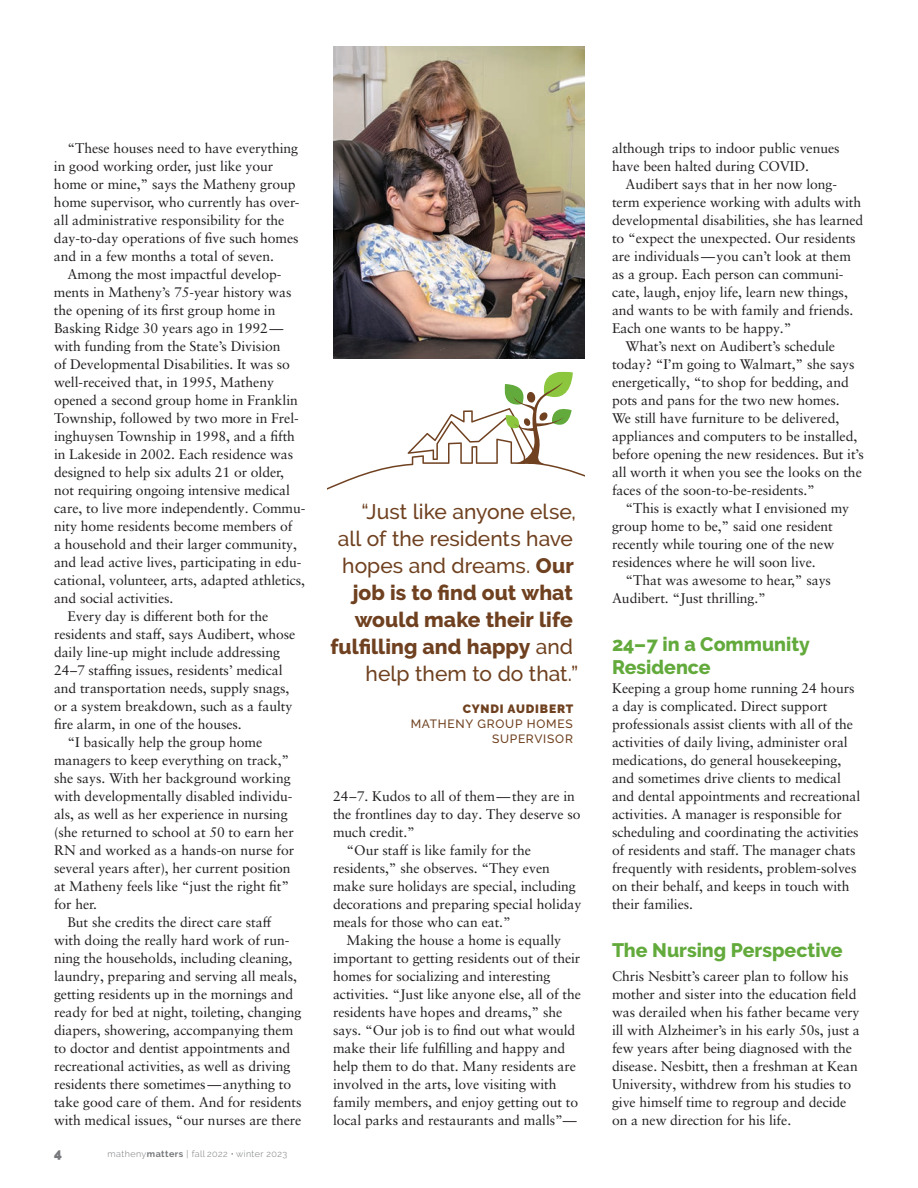
<style>
.page{position:relative;width:918px;height:1188px;background:#fff}
.page>*{position:absolute;margin:0;border:0;box-sizing:border-box;transform-origin:0 0}
.pull_quote{font:500 21px/27px "Raleway";color:#6f4120;text-align:right}
.subhead-features{font:800 19.5px/22.5px "Raleway";color:#63aa3c}
.body_text-serif{font:13.95px/18px "Sabon LT Pro";letter-spacing:-.005em;color:#231f20}
.t1{font:900 13.5px "Raleway";color:#76787b}
.pull_quote-attributi{font:500 12px/15px "Raleway";letter-spacing:.065em;color:#6f4120;text-align:right}
.pull_quote-attributi-2{font:900 12px "Raleway";letter-spacing:.07em;color:#6f4120}
.t2{font:300 9px "Raleway";letter-spacing:.05em;color:#76787b}
.s1{font-weight:700}
.s2{font-weight:800}
</style>
<div class="page">
<img style="left:333px;top:46px;width:252px;height:313px">
<svg style="left:327px;top:371px;width:258px;height:119px"></svg>
<p class="body_text-serif" style="left:54px;top:139px;width:247px;text-indent:14px">“These houses need to have everything in good working order, just like your home or mine,” says the Matheny group home supervisor, who currently has over&shy;all administrative responsibility for the day-to-day operations of five such homes and in a few months a total of seven.</p>
<p class="body_text-serif" style="left:54px;top:265px;width:253px;text-indent:14px">Among the most impactful develop&shy;ments in Matheny’s 75-year history was the opening of its first group home in Basking Ridge 30 years ago in 1992— with funding from the State’s Division<br>of Developmental Disabilities. It was so well-received that, in 1995, Matheny opened a second group home in Franklin Township, followed by two more in Frel&shy;inghuysen Township in 1998, and a fifth in Lakeside in 2002. Each residence was designed to help six adults 21 or older, not requiring ongoing intensive medical care, to live more independently. Commu&shy;nity home residents become members of<br>a household and their larger community, and lead active lives, participating in edu&shy;cational, volunteer, arts, adapted athletics, and social activities.</p>
<p class="body_text-serif" style="left:54px;top:607px;width:243px;text-indent:14px">Every day is different both for the residents and staff, says Audibert, whose daily line-up might include addressing 24–7 staffing issues, residents’ medical and transportation needs, supply snags, or a system breakdown, such as a faulty fire alarm, in one of the houses.</p>
<p class="body_text-serif" style="left:54px;top:733px;width:242px;text-indent:14px">“I basically help the group home managers to keep everything on track,” she says. With her background working with developmentally disabled individu&shy;als, as well as her experience in nursing (she returned to school at 50 to earn her RN and worked as a hands-on nurse for several years after), her current position at Matheny feels like “just the right fit” for her.</p>
<p class="body_text-serif" style="left:54px;top:913px;width:249px;text-indent:14px">But she credits the direct care staff with doing the really hard work of run&shy;ning the households, including cleaning, laundry, preparing and serving all meals, getting residents up in the mornings and ready for bed at night, toileting, changing diapers, showering, accompanying them to doctor and dentist appointments and recreational activities, as well as driving residents there sometimes—anything to take good care of them. And for residents with medical issues, “our nurses are there</p>
<p class="t1" style="left:54px;top:1146px;width:9px">4</p>
<p class="t2" style="left:107px;top:1148px;width:181px">matheny<span class="s1">matters</span> | fall 2022 • winter 2023</p>
<p class="pull_quote" style="left:331px;top:498px;width:249px">“Just like anyone else,<br>all of the residents have hopes and dreams. <span class="s2">Our job is to find out what would make their life fulfilling and happy</span> and help them to do that.”</p>
<p class="pull_quote-attributi-2" style="left:463px;top:702px;width:112px">CYNDI AUDIBERT</p>
<p class="pull_quote-attributi" style="left:411px;top:716px;width:164px">MATHENY GROUP HOMES<br>SUPERVISOR</p>
<p class="body_text-serif" style="left:333px;top:787px;width:249px">24–7. Kudos to all of them—they are in the frontlines day to day. They deserve so much credit.”</p>
<p class="body_text-serif" style="left:333px;top:841px;width:250px;text-indent:14px">“Our staff is like family for the residents,” she observes. “They even make sure holidays are special, including decorations and preparing special holiday meals for those who can eat.”</p>
<p class="body_text-serif" style="left:333px;top:931px;width:250px;text-indent:14px">Making the house a home is equally important to getting residents out of their homes for socializing and interesting activities. “Just like anyone else, all of the residents have hopes and dreams,” she says. “Our job is to find out what would make their life fulfilling and happy and help them to do that. Many residents are involved in the arts, love visiting with family members, and enjoy getting out to local parks and restaurants and malls”—</p>
<p class="body_text-serif" style="left:612px;top:139px;width:229px">although trips to indoor public venues have been halted during COVID.</p>
<p class="body_text-serif" style="left:612px;top:175px;width:253px;text-indent:14px">Audibert says that in her now long&shy;term experience working with adults with developmental disabilities, she has learned to “expect the unexpected. Our residents are individuals—you can’t look at them as a group. Each person can communi&shy;cate, laugh, enjoy life, learn new things, and wants to be with family and friends.<br>Each one wants to be happy.”</p>
<p class="body_text-serif" style="left:612px;top:337px;width:253px;text-indent:14px">What’s next on Audibert’s schedule today? “I’m going to Walmart,” she says energetically, “to shop for bedding, and pots and pans for the two new homes.<br>We still have furniture to be delivered, appliances and computers to be installed, before opening the new residences. But it’s all worth it when you see the looks on the faces of the soon-to-be-residents.”</p>
<p class="body_text-serif" style="left:612px;top:499px;width:239px;text-indent:14px">“This is exactly what I envisioned my group home to be,” said one resident recently while touring one of the new residences where he will soon live.</p>
<p class="body_text-serif" style="left:612px;top:571px;width:221px;text-indent:14px">“That was awesome to hear,” says<br>Audibert. “Just thrilling.”</p>
<p class="subhead-features" style="left:612px;top:633px;width:199px">24–7 in a Community<br>Residence</p>
<p class="body_text-serif" style="left:612px;top:679px;width:250px">Keeping a group home running 24 hours a day is complicated. Direct support professionals assist clients with all of the activities of daily living, administer oral medications, do general housekeeping, and sometimes drive clients to medical and dental appointments and recreational activities. A manager is responsible for scheduling and coordinating the activities of residents and staff. The manager chats frequently with residents, problem-solves on their behalf, and keeps in touch with their families.</p>
<p class="subhead-features" style="left:612px;top:939px;width:232px">The Nursing Perspective</p>
<p class="body_text-serif" style="left:612px;top:967px;width:249px">Chris Nesbitt’s career plan to follow his mother and sister into the education field was derailed when his father became very ill with Alzheimer’s in his early 50s, just a few years after being diagnosed with the disease. Nesbitt, then a freshman at Kean University, withdrew from his studies to give himself time to regroup and decide on a new direction for his life.</p>
</div>
